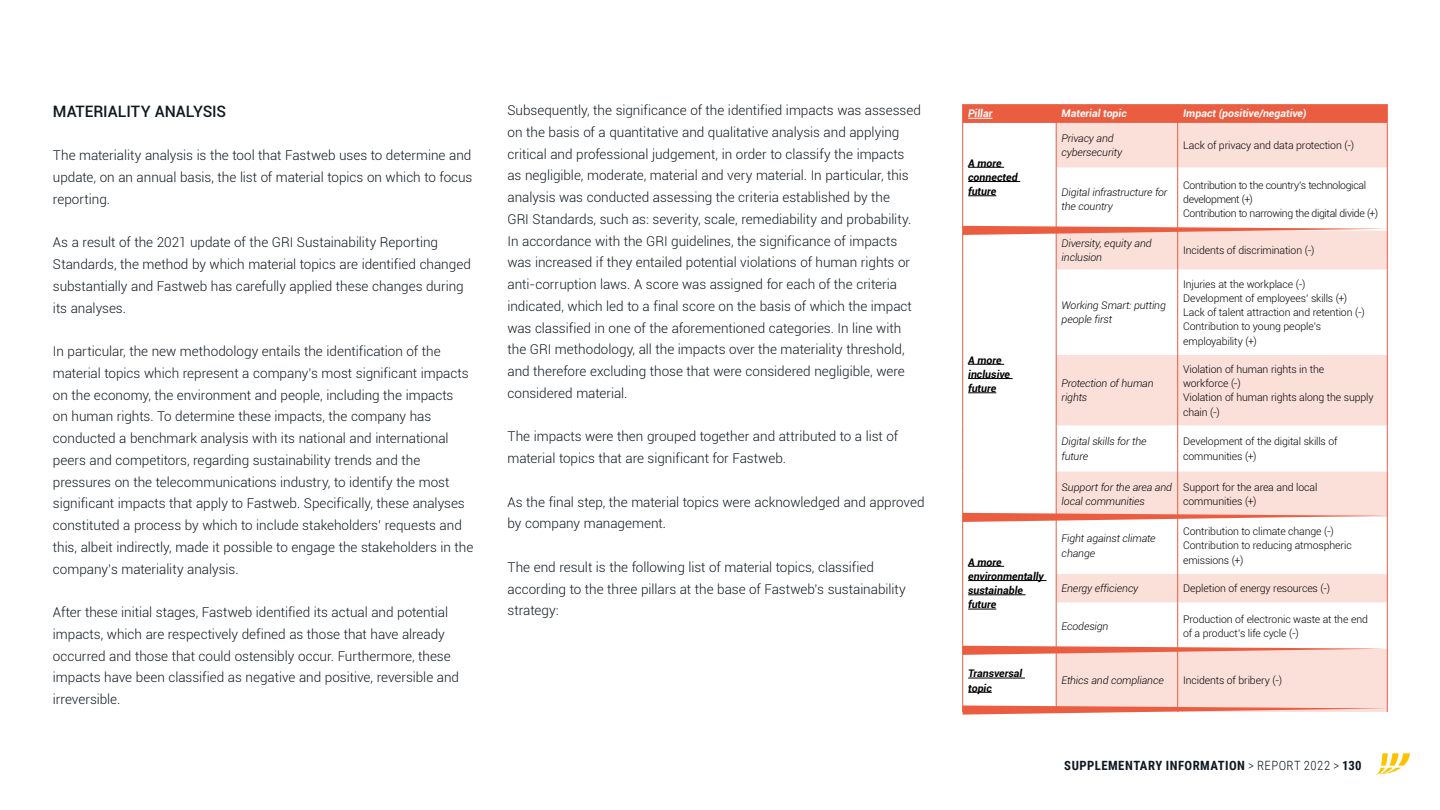
<style>
.page{position:relative;width:1440px;height:810px;background:#fff}
.page>*{position:absolute;margin:0;border:0;box-sizing:border-box;transform-origin:0 0}
.t1{font:500 15.75px "Roboto";letter-spacing:-.005em;color:#101820}
.t2{font:300 13.5px/21.8px "Roboto";color:#101820}
.t3{font:700 12.75px "Roboto Condensed";letter-spacing:.035em;color:#101820}
.t4{font:300 10.5px/14.2px "Roboto";letter-spacing:-.015em;color:#000}
.t5{font:italic 300 10.5px/14.2px "Roboto";letter-spacing:-.01em;color:#000}
.t6{font:italic 700 10.5px/14.2px "Roboto";color:#000}
.t7{font:italic 700 10.5px "Roboto";color:#fff}
.s1{font-weight:300}
</style>
<div class="page">
<svg style="left:1377px;top:753px;width:33px;height:21px"></svg>
<svg style="left:1057px;top:123px;width:330px;height:582px"></svg>
<hr style="left:962px;top:123px;width:1px;height:45px;background:#eb5d41">
<hr style="left:962px;top:168px;width:1px;height:63px;background:#eb5d41">
<hr style="left:1056px;top:123px;width:1px;height:45px;background:#eb5d41">
<hr style="left:1178px;top:123px;width:1px;height:45px;background:#eb5d41">
<hr style="left:1387px;top:123px;width:1px;height:45px;background:#eb5d41">
<hr style="left:1056px;top:168px;width:1px;height:63px;background:#eb5d41">
<hr style="left:1178px;top:168px;width:1px;height:63px;background:#eb5d41">
<hr style="left:1387px;top:168px;width:1px;height:63px;background:#eb5d41">
<hr style="left:962px;top:231px;width:1px;height:39px;background:#eb5d41">
<hr style="left:962px;top:270px;width:1px;height:85px;background:#eb5d41">
<hr style="left:962px;top:355px;width:1px;height:70px;background:#eb5d41">
<hr style="left:962px;top:425px;width:1px;height:47px;background:#eb5d41">
<hr style="left:962px;top:472px;width:1px;height:45px;background:#eb5d41">
<hr style="left:1056px;top:231px;width:1px;height:39px;background:#eb5d41">
<hr style="left:1178px;top:231px;width:1px;height:39px;background:#eb5d41">
<hr style="left:1387px;top:231px;width:1px;height:39px;background:#eb5d41">
<hr style="left:1056px;top:270px;width:1px;height:85px;background:#eb5d41">
<hr style="left:1178px;top:270px;width:1px;height:85px;background:#eb5d41">
<hr style="left:1387px;top:270px;width:1px;height:85px;background:#eb5d41">
<hr style="left:1056px;top:355px;width:1px;height:70px;background:#eb5d41">
<hr style="left:1178px;top:355px;width:1px;height:70px;background:#eb5d41">
<hr style="left:1387px;top:355px;width:1px;height:70px;background:#eb5d41">
<hr style="left:1056px;top:425px;width:1px;height:47px;background:#eb5d41">
<hr style="left:1178px;top:425px;width:1px;height:47px;background:#eb5d41">
<hr style="left:1387px;top:425px;width:1px;height:47px;background:#eb5d41">
<hr style="left:1056px;top:472px;width:1px;height:45px;background:#eb5d41">
<hr style="left:1178px;top:472px;width:1px;height:45px;background:#eb5d41">
<hr style="left:1387px;top:472px;width:1px;height:45px;background:#eb5d41">
<hr style="left:962px;top:517px;width:1px;height:57px;background:#eb5d41">
<svg style="left:962px;top:574px;width:1px;height:28px"></svg>
<hr style="left:962px;top:602px;width:1px;height:47px;background:#eb5d41">
<hr style="left:1056px;top:517px;width:1px;height:57px;background:#eb5d41">
<hr style="left:1178px;top:517px;width:1px;height:57px;background:#eb5d41">
<hr style="left:1387px;top:517px;width:1px;height:57px;background:#eb5d41">
<svg style="left:1056px;top:574px;width:1px;height:28px"></svg>
<svg style="left:1178px;top:574px;width:1px;height:28px"></svg>
<svg style="left:1387px;top:574px;width:1px;height:28px"></svg>
<hr style="left:1056px;top:602px;width:1px;height:47px;background:#eb5d41">
<hr style="left:1178px;top:602px;width:1px;height:47px;background:#eb5d41">
<hr style="left:1387px;top:602px;width:1px;height:47px;background:#eb5d41">
<hr style="left:962px;top:649px;width:1px;height:63px;background:#eb5d41">
<hr style="left:1056px;top:649px;width:1px;height:63px;background:#eb5d41">
<hr style="left:1178px;top:649px;width:1px;height:63px;background:#eb5d41">
<hr style="left:1387px;top:649px;width:1px;height:63px;background:#eb5d41">
<svg style="left:962px;top:104px;width:426px;height:19px;background:#eb5f43"></svg>
<hr style="left:968px;top:167px;width:36px;height:1px;background:#000">
<hr style="left:968px;top:181px;width:52px;height:1px;background:#000">
<svg style="left:968px;top:196px;width:28px;height:1px"></svg>
<hr style="left:968px;top:364px;width:36px;height:1px;background:#000">
<hr style="left:968px;top:378px;width:45px;height:1px;background:#000">
<svg style="left:968px;top:393px;width:28px;height:1px"></svg>
<hr style="left:968px;top:566px;width:36px;height:1px;background:#000">
<hr style="left:968px;top:580px;width:78px;height:1px;background:#000">
<hr style="left:968px;top:595px;width:58px;height:1px;background:#000">
<svg style="left:968px;top:609px;width:28px;height:1px"></svg>
<hr style="left:968px;top:678px;width:57px;height:1px;background:#000">
<svg style="left:968px;top:692px;width:24px;height:1px"></svg>
<svg style="left:962px;top:705px;width:425px;height:10px"></svg>
<svg style="left:962px;top:646px;width:425px;height:9px;background:#f3a191"></svg>
<svg style="left:962px;top:513px;width:425px;height:9px"></svg>
<svg style="left:962px;top:226px;width:425px;height:9px;background:#f3a393"></svg>
<p class="t1" style="left:53px;top:100px;width:175px">MATERIALITY ANALYSIS</p>
<p class="t2" style="left:53px;top:144px;width:421px;text-align:justify">The materiality analysis is the tool that Fastweb uses to determine and update, on an annual basis, the list of material topics on which to focus reporting.</p>
<p class="t2" style="left:53px;top:231px;width:419px">As a result of the 2021 update of the GRI Sustainability Reporting Standards, the method by which material topics are identified changed substantially and Fastweb has carefully applied these changes during its analyses.</p>
<p class="t2" style="left:53px;top:340px;width:422px">In particular, the new methodology entails the identification of the material topics which represent a company’s most significant impacts on the economy, the environment and people, including the impacts<br>on human rights. To determine these impacts, the company has conducted a benchmark analysis with its national and international peers and competitors, regarding sustainability trends and the pressures on the telecommunications industry, to identify the most significant impacts that apply to Fastweb. Specifically, these analyses constituted a process by which to include stakeholders’ requests and this, albeit indirectly, made it possible to engage the stakeholders in the company’s materiality analysis.</p>
<p class="t2" style="left:53px;top:601px;width:408px">After these initial stages, Fastweb identified its actual and potential impacts, which are respectively defined as those that have already occurred and those that could ostensibly occur. Furthermore, these impacts have been classified as negative and positive, reversible and irreversible.</p>
<p class="t2" style="left:507px;top:99px;width:415px">Subsequently, the significance of the identified impacts was assessed on the basis of a quantitative and qualitative analysis and applying critical and professional judgement, in order to classify the impacts as negligible, moderate, material and very material. In particular, this analysis was conducted assessing the criteria established by the<br>GRI Standards, such as: severity, scale, remediability and probability.<br>In accordance with the GRI guidelines, the significance of impacts was increased if they entailed potential violations of human rights or anti-corruption laws. A score was assigned for each of the criteria indicated, which led to a final score on the basis of which the impact was classified in one of the aforementioned categories. In line with the GRI methodology, all the impacts over the materiality threshold, and therefore excluding those that were considered negligible, were considered material.</p>
<p class="t2" style="left:507px;top:425px;width:392px">The impacts were then grouped together and attributed to a list of material topics that are significant for Fastweb.</p>
<p class="t2" style="left:507px;top:490px;width:419px">As the final step, the material topics were acknowledged and approved by company management.</p>
<p class="t2" style="left:507px;top:556px;width:400px">The end result is the following list of material topics, classified according to the three pillars at the base of Fastweb’s sustainability strategy:</p>
<p class="t7" style="left:968px;top:106px;width:26px">Pillar</p>
<p class="t7" style="left:1062px;top:106px;width:67px">Material topic</p>
<p class="t7" style="left:1183px;top:106px;width:125px">Impact (positive/negative)</p>
<p class="t6" style="left:968px;top:155px;width:51px">A more connected future</p>
<p class="t5" style="left:1062px;top:131px;width:62px">Privacy and cybersecurity</p>
<p class="t4" style="left:1183px;top:138px;width:172px">Lack of privacy and data protection (-)</p>
<p class="t5" style="left:1062px;top:185px;width:107px">Digital infrastructure for the country</p>
<p class="t4" style="left:1183px;top:178px;width:196px">Contribution to the country’s technological development (+)<br>Contribution to narrowing the digital divide (+)</p>
<p class="t6" style="left:968px;top:352px;width:43px">A more inclusive future</p>
<p class="t6" style="left:968px;top:554px;width:77px">A more environmentally sustainable future</p>
<p class="t5" style="left:1062px;top:236px;width:91px">Diversity, equity and inclusion</p>
<p class="t4" style="left:1183px;top:243px;width:133px">Incidents of discrimination (-)</p>
<p class="t5" style="left:1062px;top:298px;width:106px">Working Smart: putting people first</p>
<p class="t4" style="left:1183px;top:276px;width:183px">Injuries at the workplace (-)<br>Development of employees’ skills (+)<br>Lack of talent attraction and retention (-)<br>Contribution to young people’s employability (+)</p>
<p class="t5" style="left:1062px;top:376px;width:94px">Protection of human rights</p>
<p class="t4" style="left:1183px;top:362px;width:192px">Violation of human rights in the<br>workforce (-)<br>Violation of human rights along the supply chain (-)</p>
<p class="t5" style="left:1062px;top:434px;width:86px">Digital skills for the future</p>
<p class="t4" style="left:1183px;top:434px;width:156px">Development of the digital skills of communities (+)</p>
<p class="t5" style="left:1062px;top:480px;width:112px">Support for the area and local communities</p>
<p class="t4" style="left:1183px;top:480px;width:136px">Support for the area and local communities (+)</p>
<p class="t5" style="left:1062px;top:531px;width:95px">Fight against climate change</p>
<p class="t4" style="left:1183px;top:524px;width:170px">Contribution to climate change (-)<br>Contribution to reducing atmospheric emissions (+)</p>
<p class="t5" style="left:1062px;top:581px;width:78px">Energy efficiency</p>
<p class="t4" style="left:1183px;top:581px;width:149px">Depletion of energy resources (-)</p>
<p class="t5" style="left:1062px;top:618px;width:48px">Ecodesign</p>
<p class="t4" style="left:1183px;top:611px;width:186px">Production of electronic waste at the end of a product’s life cycle (-)</p>
<p class="t6" style="left:968px;top:666px;width:56px">Transversal topic</p>
<p class="t5" style="left:1062px;top:673px;width:104px">Ethics and compliance</p>
<p class="t4" style="left:1183px;top:673px;width:101px">Incidents of bribery (-)</p>
<p class="t3" style="left:1064px;top:756px;width:299px">SUPPLEMENTARY INFORMATION <span class="s1">&gt; REPORT 2022 &gt;</span> 130</p>
</div>
